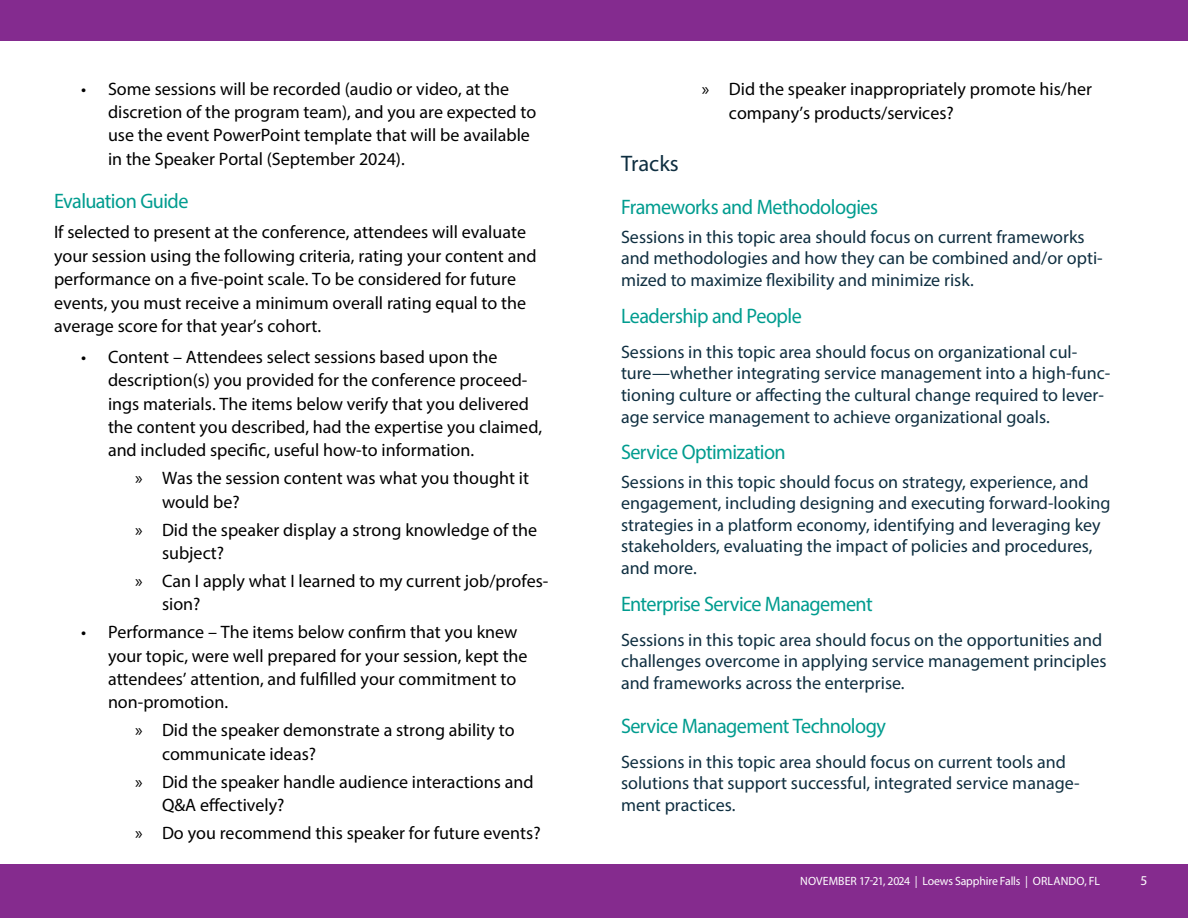
<style>
.page{position:relative;width:1188px;height:918px;background:#fff}
.page>*{position:absolute;margin:0;border:0;box-sizing:border-box;transform-origin:0 0}
.t1{font:22.5px "Myriad Pro";color:#0f2f41}
.t2{font:21px "Myriad Pro";letter-spacing:-.025em;color:#009c8f;scale:.96 1}
.t3{font:18px/23.4px "Myriad Pro";color:#000}
.t4{font:18px/21.6px "Myriad Pro";color:#0f2f41}
.t5{font:13.5px "Myriad Pro";color:#fff}
.t6{font:12px "Myriad Pro";letter-spacing:-.01em;color:#fff}
</style>
<div class="page">
<div style="left:0;top:864px;width:1188px;height:54px;background:#852b8e"></div>
<div style="left:0;top:0;width:1188px;height:40px;background:#842b8f"></div>
<p class="t3" style="left:108px;top:76px;width:430px;text-indent:-27px">• Some sessions will be recorded (audio or video, at the discretion of the program team), and you are expected to use the event PowerPoint template that will be available in the Speaker Portal (September 2024).</p>
<p class="t2" style="left:54px;top:188px;width:142px">Evaluation Guide</p>
<p class="t3" style="left:54px;top:220px;width:484px">If selected to present at the conference, attendees will evaluate your session using the following criteria, rating your content and performance on a five-point scale. To be considered for future events, you must receive a minimum overall rating equal to the average score for that year’s cohort.</p>
<p class="t3" style="left:108px;top:345px;width:436px;text-indent:-27px">• Content – Attendees select sessions based upon the description(s) you provided for the conference proceed&shy;ings materials. The items below verify that you delivered the content you described, had the expertise you claimed, and included specific, useful how-to information.</p>
<p class="t3" style="left:162px;top:466px;width:369px;text-indent:-27px">» Was the session content was what you thought it would be?</p>
<p class="t3" style="left:162px;top:518px;width:377px;text-indent:-27px">» Did the speaker display a strong knowledge of the subject?</p>
<p class="t3" style="left:162px;top:569px;width:388px;text-indent:-27px">» Can I apply what I learned to my current job/profes&shy;sion?</p>
<p class="t3" style="left:108px;top:620px;width:421px;text-indent:-27px">• Performance – The items below confirm that you knew your topic, were well prepared for your session, kept the attendees’ attention, and fulfilled your commitment to non-promotion.</p>
<p class="t3" style="left:162px;top:718px;width:354px;text-indent:-27px">» Did the speaker demonstrate a strong ability to communicate ideas?</p>
<p class="t3" style="left:162px;top:770px;width:373px;text-indent:-27px">» Did the speaker handle audience interactions and<br>Q&amp;A effectively?</p>
<p class="t3" style="left:135px;top:821px;width:407px">» Do you recommend this speaker for future events?</p>
<p class="t3" style="left:729px;top:77px;width:364px;text-indent:-27px">» Did the speaker inappropriately promote his/her company’s products/services?</p>
<p class="t1" style="left:621px;top:149px;width:59px">Tracks</p>
<p class="t2" style="left:621px;top:194px;width:269px">Frameworks and Methodologies</p>
<p class="t4" style="left:621px;top:226px;width:483px">Sessions in this topic area should focus on current frameworks and methodologies and how they can be combined and/or opti&shy;mized to maximize flexibility and minimize risk.</p>
<p class="t2" style="left:621px;top:303px;width:190px">Leadership and People</p>
<p class="t4" style="left:621px;top:341px;width:491px">Sessions in this topic area should focus on organizational cul&shy;ture—whether integrating service management into a high-func&shy;tioning culture or affecting the cultural change required to lever&shy;age service management to achieve organizational goals.</p>
<p class="t2" style="left:621px;top:439px;width:173px">Service Optimization</p>
<p class="t4" style="left:621px;top:471px;width:491px">Sessions in this topic should focus on strategy, experience, and engagement, including designing and executing forward-looking strategies in a platform economy, identifying and leveraging key stakeholders, evaluating the impact of policies and procedures, and more.</p>
<p class="t2" style="left:621px;top:591px;width:264px">Enterprise Service Management</p>
<p class="t4" style="left:621px;top:629px;width:487px">Sessions in this topic area should focus on the opportunities and challenges overcome in applying service management principles and frameworks across the enterprise.</p>
<p class="t2" style="left:621px;top:713px;width:278px">Service Management Technology</p>
<p class="t4" style="left:621px;top:751px;width:460px">Sessions in this topic area should focus on current tools and solutions that support successful, integrated service manage&shy;ment practices.</p>
<p class="t6" style="left:800px;top:874px;width:301px">NOVEMBER 17-21, 2024 | Loews Sapphire Falls | ORLANDO, FL</p>
<p class="t5" style="left:1141px;top:872px;width:8px">5</p>
</div>
